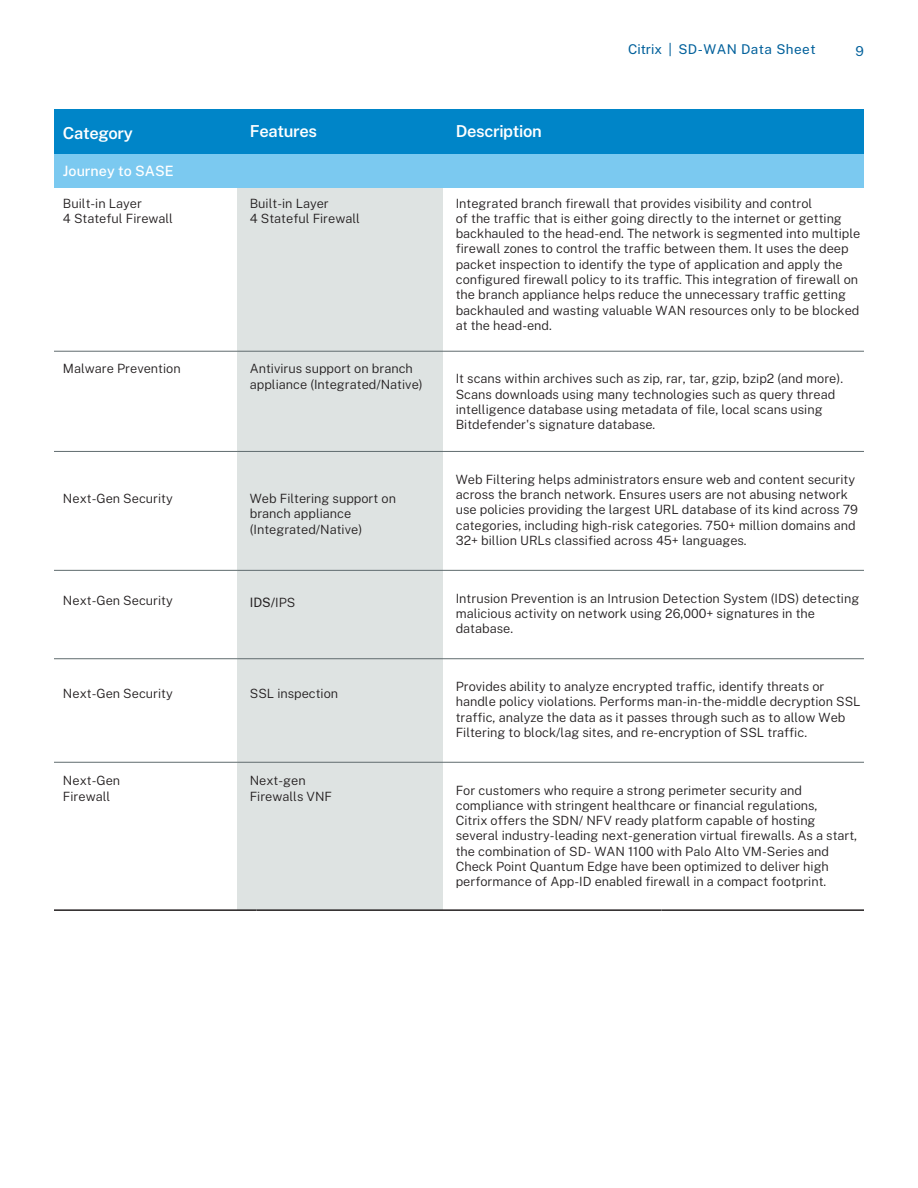
<style>
.page{position:relative;width:918px;height:1188px;background:#fff}
.page>*{position:absolute;margin:0;border:0;box-sizing:border-box;transform-origin:0 0}
.t1{font:600 16.5px "Public Sans";letter-spacing:-.02em;color:#fff}
.t2{font:500 14.25px "Public Sans";color:#fff}
.t3{font:13.5px "Public Sans";letter-spacing:.035em;color:#00609b}
.t4{font:13.5px "Public Sans";color:#00609b}
.t5{font:300 12.75px/15.3px "Public Sans";color:#231f20}
.t6{font:12.75px "Public Sans";color:#231f20}
.s1{font-weight:300}
</style>
<div class="page">
<div style="left:237px;top:155px;width:206px;height:755px;background:#dee3e2"></div>
<div style="left:443px;top:110px;width:421px;height:45px;background:#0085c8"></div>
<div style="left:443px;top:155px;width:421px;height:33px;background:#7bc9f0"></div>
<div style="left:237px;top:110px;width:206px;height:45px;background:#0085c8"></div>
<div style="left:237px;top:155px;width:206px;height:33px;background:#7bc9f0"></div>
<div style="left:54px;top:110px;width:183px;height:45px;background:#0085c8"></div>
<div style="left:54px;top:155px;width:183px;height:33px;background:#7bc9f0"></div>
<hr style="left:443px;top:351px;width:421px;height:1px;background:#5f6b6e">
<hr style="left:54px;top:351px;width:183px;height:1px;background:#5f6b6e">
<hr style="left:237px;top:351px;width:206px;height:1px;background:#5f6b6e">
<hr style="left:443px;top:451px;width:421px;height:1px;background:#5f6b6e">
<hr style="left:54px;top:451px;width:183px;height:1px;background:#5f6b6e">
<hr style="left:237px;top:451px;width:206px;height:1px;background:#5f6b6e">
<hr style="left:443px;top:570px;width:421px;height:1px;background:#5f6b6e">
<hr style="left:54px;top:570px;width:183px;height:1px;background:#5f6b6e">
<hr style="left:237px;top:570px;width:206px;height:1px;background:#5f6b6e">
<hr style="left:443px;top:658px;width:421px;height:1px;background:#5f6b6e">
<hr style="left:54px;top:658px;width:183px;height:1px;background:#5f6b6e">
<hr style="left:237px;top:658px;width:206px;height:1px;background:#5f6b6e">
<hr style="left:443px;top:762px;width:421px;height:1px;background:#5f6b6e">
<hr style="left:54px;top:762px;width:183px;height:1px;background:#5f6b6e">
<hr style="left:237px;top:762px;width:206px;height:1px;background:#5f6b6e">
<hr style="left:256px;top:909px;width:203px;height:2px;background:#231f20">
<hr style="left:459px;top:909px;width:202px;height:2px;background:#231f20">
<hr style="left:661px;top:909px;width:203px;height:2px;background:#231f20">
<hr style="left:54px;top:909px;width:202px;height:2px;background:#231f20">
<p class="t1" style="left:63px;top:121px;width:71px">Category</p>
<p class="t1" style="left:250px;top:119px;width:69px">Features</p>
<p class="t1" style="left:456px;top:119px;width:88px">Description</p>
<p class="t2" style="left:63px;top:160px;width:112px">Journey to SASE</p>
<p class="t3" style="left:628px;top:39px;width:189px">Citrix | SD-WAN Data Sheet</p>
<p class="t4" style="left:855px;top:41px;width:10px">9</p>
<p class="t5" style="left:63px;top:194px;width:112px">Built-in Layer<br>4 Stateful Firewall</p>
<p class="t5" style="left:250px;top:194px;width:112px">Built-in Layer<br>4 Stateful Firewall</p>
<p class="t5" style="left:456px;top:194px;width:406px">Integrated branch firewall that provides visibility and control<br>of the traffic that is either going directly to the internet or getting backhauled to the head-end. The network is segmented into multiple firewall zones to control the traffic between them. It uses the deep packet inspection to identify the type of application and apply the configured firewall policy to its traffic. This integration of firewall on the branch appliance helps reduce the unnecessary traffic getting backhauled and wasting valuable WAN resources only to be blocked at the head-end.</p>
<p class="t5" style="left:63px;top:360px;width:119px">Malware Prevention</p>
<p class="t5" style="left:250px;top:360px;width:174px">Antivirus support on branch appliance (Integrated/Native)</p>
<p class="t5" style="left:456px;top:370px;width:389px">It scans within archives such as zip, rar, tar, gzip, bzip2 (and more).<br>Scans downloads using many technologies such as query thread intelligence database using metadata of file, local scans using Bitdefender's signature database.</p>
<p class="t5" style="left:63px;top:490px;width:111px">Next-Gen Security</p>
<p class="t5" style="left:250px;top:490px;width:148px">Web Filtering support on branch appliance (Integrated/Native)</p>
<p class="t5" style="left:456px;top:471px;width:404px">Web Filtering helps administrators ensure web and content security across the branch network. Ensures users are not abusing network use policies providing the largest URL database of its kind across 79 categories, including high-risk categories. 750+ million domains and 32+ billion URLs classified across 45+ languages.</p>
<p class="t5" style="left:63px;top:592px;width:111px">Next-Gen Security</p>
<p class="t6" style="left:250px;top:593px;width:47px">IDS/<span class="s1">IPS</span></p>
<p class="t5" style="left:456px;top:589px;width:405px">Intrusion Prevention is an Intrusion Detection System (IDS) detecting malicious activity on network using 26,000+ signatures in the database.</p>
<p class="t5" style="left:63px;top:685px;width:111px">Next-Gen Security</p>
<p class="t5" style="left:250px;top:685px;width:90px">SSL inspection</p>
<p class="t5" style="left:456px;top:678px;width:406px">Provides ability to analyze encrypted traffic, identify threats or handle policy violations. Performs man-in-the-middle decryption SSL traffic, analyze the data as it passes through such as to allow Web Filtering to block/lag sites, and re-encryption of SSL traffic.</p>
<p class="t5" style="left:63px;top:772px;width:59px">Next-Gen<br>Firewall</p>
<p class="t5" style="left:250px;top:772px;width:84px">Next-gen<br>Firewalls VNF</p>
<p class="t5" style="left:456px;top:781px;width:403px">For customers who require a strong perimeter security and compliance with stringent healthcare or financial regulations,<br>Citrix offers the SDN/ NFV ready platform capable of hosting several industry-leading next-generation virtual firewalls. As a start, the combination of SD- WAN 1100 with Palo Alto VM-Series and Check Point Quantum Edge have been optimized to deliver high performance of App-ID enabled firewall in a compact footprint.</p>
</div>
